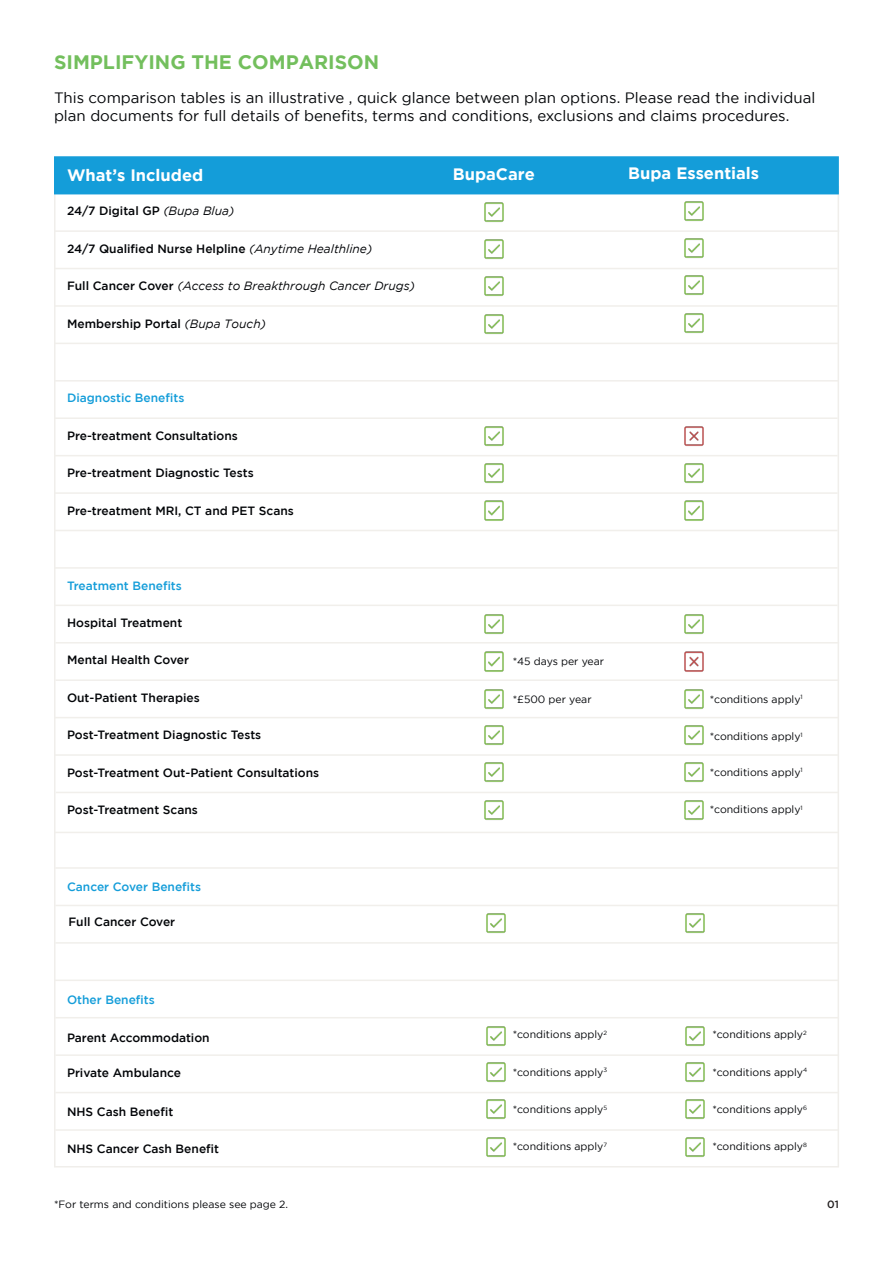
<style>
.page{position:relative;width:893px;height:1263px;background:#fff}
.page>*{position:absolute;margin:0;border:0;box-sizing:border-box;transform-origin:0 0}
.t1{font:700 19.5px "Gotham";color:#73bf5d}
.t2{font:700 16.5px "Gotham";color:#fff}
.t3{font:15px/18px "Gotham";color:#020407}
.t4{font:500 12px "Gotham";color:#020407}
.t5{font:500 12px "Gotham";color:#149dd9}
.t6{font:italic 12px "Gotham";color:#020407}
.t7{font:10.5px "Gotham";color:#020407}
.t8{font:500 10.5px "Gotham";color:#231f20}
.s1{font-weight:400;font-style:italic}
.s2{font-weight:500;font-style:normal}
</style>
<div class="page">
<div style="left:54px;top:156px;width:785px;height:38px;background:#149dd9;border:2px solid #149dd9"></div>
<hr style="left:54px;top:230px;width:785px;height:2px;background:#f1efeb">
<hr style="left:55px;top:268px;width:783px;height:1px;background:#f1efeb">
<hr style="left:54px;top:305px;width:784px;height:2px;background:#f1efeb">
<hr style="left:55px;top:343px;width:784px;height:1px;background:#f1efeb">
<hr style="left:55px;top:380px;width:784px;height:2px;background:#f1efeb">
<hr style="left:54px;top:417px;width:784px;height:2px;background:#f1efeb">
<hr style="left:54px;top:455px;width:784px;height:1px;background:#f1efeb">
<hr style="left:54px;top:492px;width:784px;height:2px;background:#f1efeb">
<hr style="left:54px;top:530px;width:784px;height:1px;background:#f1efeb">
<hr style="left:54px;top:567px;width:784px;height:2px;background:#f1efeb">
<hr style="left:54px;top:605px;width:784px;height:1px;background:#f1efeb">
<hr style="left:55px;top:642px;width:784px;height:1px;background:#f1efeb">
<hr style="left:55px;top:679px;width:784px;height:2px;background:#f1efeb">
<hr style="left:54px;top:717px;width:784px;height:1px;background:#f1efeb">
<hr style="left:54px;top:754px;width:784px;height:2px;background:#f1efeb">
<hr style="left:56px;top:792px;width:782px;height:1px;background:#f1efeb">
<img style="left:484px;top:202px;width:20px;height:20px">
<img style="left:484px;top:239px;width:20px;height:20px">
<img style="left:484px;top:276px;width:20px;height:20px">
<img style="left:484px;top:314px;width:20px;height:20px">
<img style="left:684px;top:201px;width:20px;height:20px">
<img style="left:684px;top:238px;width:20px;height:20px">
<img style="left:684px;top:275px;width:20px;height:20px">
<img style="left:684px;top:313px;width:20px;height:20px">
<img style="left:484px;top:426px;width:20px;height:20px">
<img style="left:484px;top:463px;width:20px;height:20px">
<img style="left:484px;top:500px;width:20px;height:21px">
<img style="left:684px;top:463px;width:20px;height:20px">
<img style="left:684px;top:500px;width:20px;height:21px">
<img style="left:684px;top:426px;width:20px;height:20px">
<img style="left:484px;top:614px;width:20px;height:20px">
<img style="left:484px;top:651px;width:20px;height:21px">
<img style="left:484px;top:689px;width:20px;height:20px">
<img style="left:484px;top:725px;width:20px;height:20px">
<img style="left:484px;top:762px;width:20px;height:20px">
<img style="left:484px;top:800px;width:20px;height:20px">
<img style="left:684px;top:689px;width:20px;height:20px">
<img style="left:684px;top:725px;width:20px;height:20px">
<img style="left:684px;top:651px;width:20px;height:21px">
<img style="left:684px;top:762px;width:20px;height:20px">
<img style="left:684px;top:800px;width:20px;height:20px">
<img style="left:684px;top:614px;width:20px;height:20px">
<hr style="left:55px;top:905px;width:783px;height:1px;background:#f1efeb">
<hr style="left:55px;top:942px;width:784px;height:2px;background:#f1efeb">
<hr style="left:54px;top:979px;width:785px;height:2px;background:#f1efeb">
<hr style="left:55px;top:1017px;width:784px;height:1px;background:#f1efeb">
<hr style="left:55px;top:1054px;width:784px;height:2px;background:#f1efeb">
<hr style="left:55px;top:1092px;width:784px;height:1px;background:#f1efeb">
<hr style="left:55px;top:1129px;width:784px;height:2px;background:#f1efeb">
<img style="left:486px;top:913px;width:20px;height:20px">
<img style="left:685px;top:913px;width:20px;height:20px">
<img style="left:486px;top:1026px;width:20px;height:20px">
<img style="left:486px;top:1062px;width:20px;height:20px">
<img style="left:486px;top:1099px;width:20px;height:20px">
<img style="left:486px;top:1137px;width:20px;height:20px">
<img style="left:685px;top:1026px;width:20px;height:20px">
<img style="left:685px;top:1062px;width:20px;height:20px">
<img style="left:685px;top:1099px;width:20px;height:20px">
<img style="left:685px;top:1137px;width:20px;height:20px">
<hr style="left:55px;top:867px;width:784px;height:2px;background:#f1efeb">
<hr style="left:55px;top:832px;width:783px;height:1px;background:#f1efeb">
<p class="t1" style="left:54px;top:51px;width:327px">SIMPLIFYING THE COMPARISON</p>
<p class="t3" style="left:54px;top:88px;width:763px">This comparison tables is an illustrative , quick glance between plan options. Please read the individual plan documents for full details of benefits, terms and conditions, exclusions and claims procedures.</p>
<p class="t2" style="left:67px;top:165px;width:138px">What’s Included</p>
<p class="t2" style="left:453px;top:165px;width:84px">BupaCare</p>
<p class="t2" style="left:628px;top:164px;width:132px">Bupa Essentials</p>
<p class="t4" style="left:67px;top:204px;width:169px">24/7 Digital GP <span class="s1">(Bupa Blua)</span></p>
<p class="t4" style="left:67px;top:242px;width:307px">24/7 Qualified Nurse Helpline <span class="s1">(Anytime Healthline)</span></p>
<p class="t6" style="left:67px;top:279px;width:349px"><span class="s2">Full Cancer Cover</span> (Access to Breakthrough Cancer Drugs)</p>
<p class="t4" style="left:67px;top:317px;width:200px">Membership Portal <span class="s1">(Bupa Touch)</span></p>
<p class="t5" style="left:67px;top:391px;width:119px">Diagnostic Benefits</p>
<p class="t4" style="left:67px;top:429px;width:172px">Pre-treatment Consultations</p>
<p class="t4" style="left:67px;top:466px;width:188px">Pre-treatment Diagnostic Tests</p>
<p class="t4" style="left:67px;top:504px;width:228px">Pre-treatment MRI, CT and PET Scans</p>
<p class="t5" style="left:67px;top:578px;width:116px">Treatment Benefits</p>
<p class="t4" style="left:67px;top:616px;width:117px">Hospital Treatment</p>
<p class="t4" style="left:67px;top:653px;width:124px">Mental Health Cover</p>
<p class="t4" style="left:67px;top:691px;width:134px">Out-Patient Therapies</p>
<p class="t4" style="left:67px;top:728px;width:196px">Post-Treatment Diagnostic Tests</p>
<p class="t4" style="left:67px;top:766px;width:254px">Post-Treatment Out-Patient Consultations</p>
<p class="t4" style="left:67px;top:803px;width:132px">Post-Treatment Scans</p>
<p class="t5" style="left:67px;top:880px;width:136px">Cancer Cover Benefits</p>
<p class="t4" style="left:68px;top:915px;width:108px">Full Cancer Cover</p>
<p class="t5" style="left:67px;top:992px;width:89px">Other Benefits</p>
<p class="t4" style="left:67px;top:1031px;width:144px">Parent Accommodation</p>
<p class="t4" style="left:67px;top:1066px;width:116px">Private Ambulance</p>
<p class="t4" style="left:67px;top:1104px;width:108px">NHS Cash Benefit</p>
<p class="t4" style="left:67px;top:1142px;width:154px">NHS Cancer Cash Benefit</p>
<p class="t7" style="left:513px;top:656px;width:93px">*45 days per year</p>
<p class="t7" style="left:513px;top:693px;width:80px">*£500 per year</p>
<p class="t7" style="left:710px;top:693px;width:94px">*conditions apply<sup>1</sup></p>
<p class="t7" style="left:710px;top:731px;width:94px">*conditions apply<sup>1</sup></p>
<p class="t7" style="left:710px;top:766px;width:94px">*conditions apply<sup>1</sup></p>
<p class="t7" style="left:710px;top:803px;width:94px">*conditions apply<sup>1</sup></p>
<p class="t7" style="left:513px;top:1029px;width:96px">*conditions apply<sup>2</sup></p>
<p class="t7" style="left:513px;top:1066px;width:96px">*conditions apply<sup>3</sup></p>
<p class="t7" style="left:513px;top:1103px;width:96px">*conditions apply<sup>5</sup></p>
<p class="t7" style="left:513px;top:1141px;width:96px">*conditions apply<sup>7</sup></p>
<p class="t7" style="left:712px;top:1029px;width:96px">*conditions apply<sup>2</sup></p>
<p class="t7" style="left:712px;top:1066px;width:96px">*conditions apply<sup>4</sup></p>
<p class="t7" style="left:712px;top:1103px;width:96px">*conditions apply<sup>6</sup></p>
<p class="t7" style="left:712px;top:1141px;width:96px">*conditions apply<sup>8</sup></p>
<p class="t7" style="left:54px;top:1198px;width:236px">*For terms and conditions please see page 2.</p>
<p class="t8" style="left:827px;top:1198px;width:13px">01</p>
</div>
